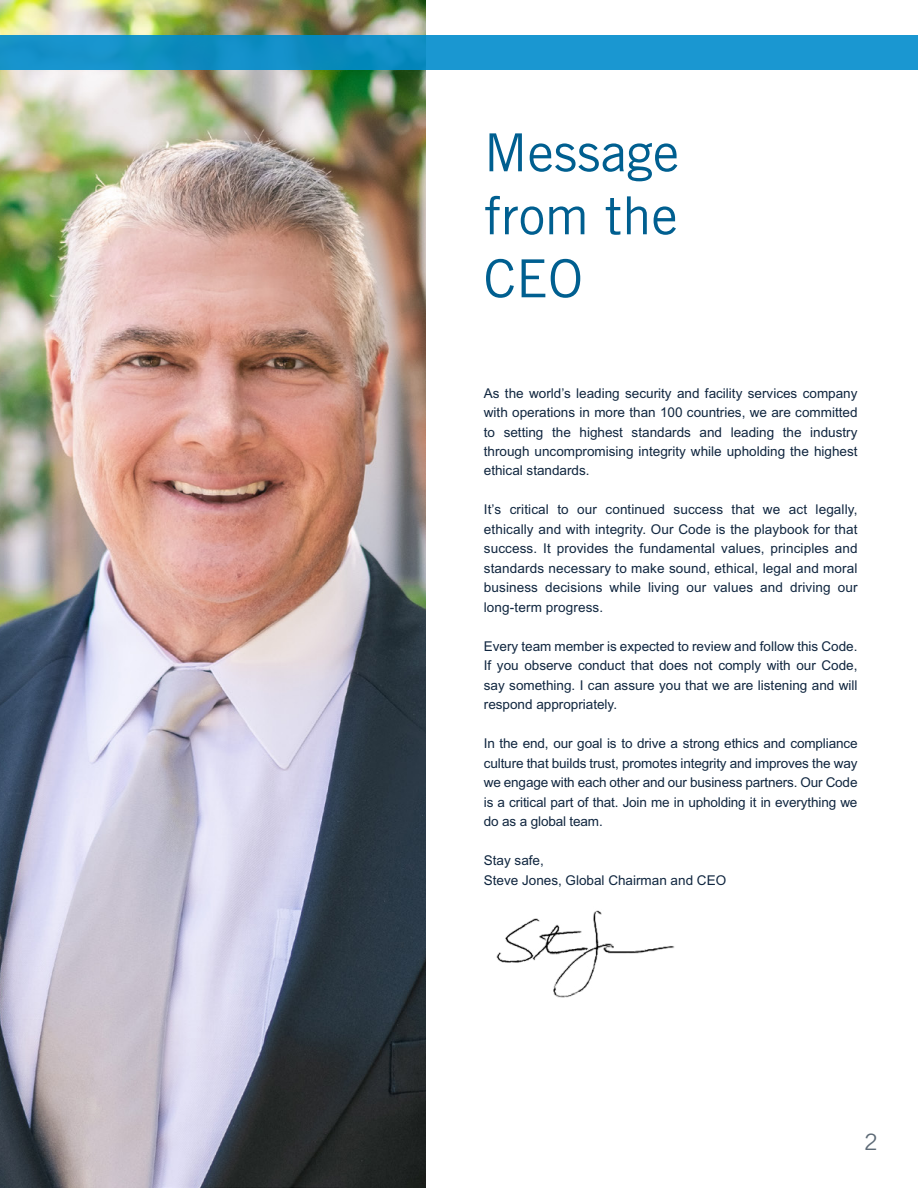
<style>
.page{position:relative;width:918px;height:1188px;background:#fff}
.page>*{position:absolute;margin:0;border:0;box-sizing:border-box;transform-origin:0 0}
.t1{font:52.5px/63px "Trade Gothic LT Pro";color:#005f90;text-align:justify}
.t2{font:22.5px "Trade Gothic LT Pro";color:#5d6a76}
.t3{font:13.5px/19.5px "Arial MT Std";color:#10263f;text-align:justify}
</style>
<div class="page">
<img style="left:0;top:0;width:426px;height:1188px">
<svg style="left:0;top:35px;width:918px;height:34px;background:#1593cb"></svg>
<img style="left:496px;top:910px;width:179px;height:88px">
<h1 class="t1" style="left:484px;top:120px;width:197px">Message from the CEO</h1>
<p class="t3" style="left:484px;top:383px;width:375px">As the world’s leading security and facility services company with operations in more than 100 countries, we are committed to setting the highest standards and leading the industry through uncompromising integrity while upholding the highest ethical standards.</p>
<p class="t3" style="left:484px;top:500px;width:375px">It’s critical to our continued success that we act legally, ethically and with integrity. Our Code is the playbook for that success. It provides the fundamental values, principles and standards necessary to make sound, ethical, legal and moral business decisions while living our values and driving our long-term progress.</p>
<p class="t3" style="left:484px;top:637px;width:375px">Every team member is expected to review and follow this Code.<br>If you observe conduct that does not comply with our Code, say something. I can assure you that we are listening and will respond appropriately.</p>
<p class="t3" style="left:484px;top:734px;width:375px">In the end, our goal is to drive a strong ethics and compliance culture that builds trust, promotes integrity and improves the way we engage with each other and our business partners. Our Code is a critical part of that. Join me in upholding it in everything we do as a global team.</p>
<p class="t3" style="left:484px;top:851px;width:244px">Stay safe,<br>Steve Jones, Global Chairman and CEO</p>
<h2 class="t2" style="left:864px;top:1129px;width:15px">2</h2>
</div>
